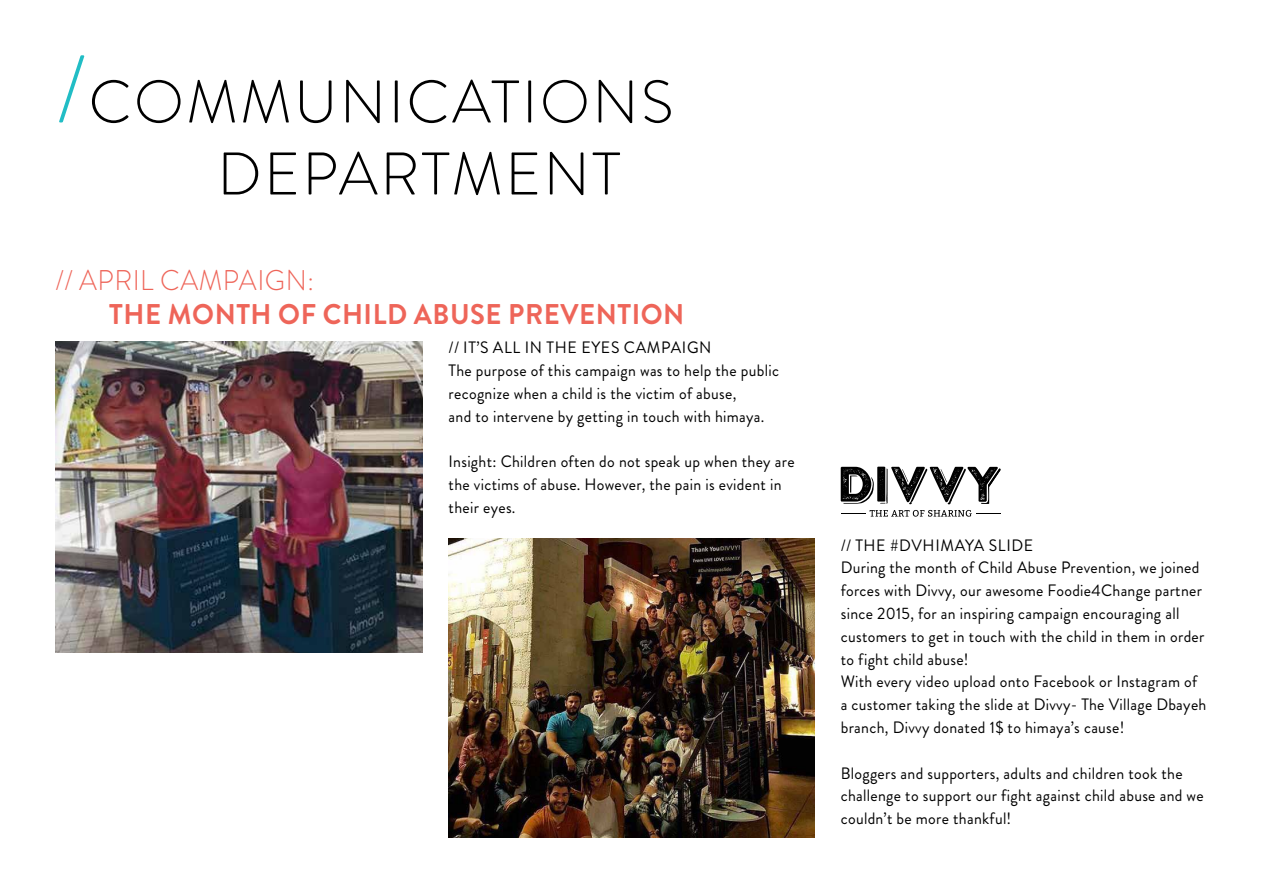
<style>
.page{position:relative;width:1263px;height:893px;background:#fff}
.page>*{position:absolute;margin:0;border:0;box-sizing:border-box;transform-origin:0 0}
.t1{font:300 60px/72px "Brandon Grotesque";letter-spacing:.04em;color:#000}
.t2{font:700 28.5px "Brandon Grotesque";letter-spacing:.02em;color:#ee6559;scale:.96 1}
.t3{font:300 28.5px "Brandon Grotesque";letter-spacing:.02em;color:#ee6559;scale:.96 1}
.t4{font:16.5px/22.8px "Brandon Grotesque";letter-spacing:.02em;color:#000;scale:.96 1}
.s1{font-size:96px;color:#21bdc5}
</style>
<div class="page">
<img style="left:55px;top:342px;width:367px;height:311px">
<img style="left:448px;top:539px;width:367px;height:299px">
<svg style="left:841px;top:510px;width:159px;height:7px"></svg>
<svg style="left:841px;top:467px;width:160px;height:37px"></svg>
<h1 class="t1" style="left:217px;top:66px;width:458px;text-indent:-162px"><span class="s1">/</span>COMMUNICATIONS<br>DEPARTMENT</h1>
<h2 class="t3" style="left:55px;top:261px;width:271px">// APRIL CAMPAIGN:</h2>
<h2 class="t2" style="left:109px;top:295px;width:601px">THE MONTH OF CHILD ABUSE PREVENTION</h2>
<p class="t4" style="left:449px;top:336px;width:346px">// IT’S ALL IN THE EYES CAMPAIGN<br>The purpose of this campaign was to help the public recognize when a child is the victim of abuse,<br>and to intervene by getting in touch with himaya.</p>
<p class="t4" style="left:449px;top:450px;width:362px">Insight: Children often do not speak up when they are the victims of abuse. However, the pain is evident in their eyes.</p>
<p class="t4" style="left:841px;top:534px;width:382px">// THE #DVHIMAYA SLIDE<br>During the month of Child Abuse Prevention, we joined forces with Divvy, our awesome Foodie4Change partner since 2015, for an inspiring campaign encouraging all customers to get in touch with the child in them in order to fight child abuse!<br>With every video upload onto Facebook or Instagram of a customer taking the slide at Divvy- The Village Dbayeh branch, Divvy donated 1$ to himaya’s cause!</p>
<p class="t4" style="left:841px;top:762px;width:380px">Bloggers and supporters, adults and children took the challenge to support our fight against child abuse and we couldn’t be more thankful!</p>
</div>
